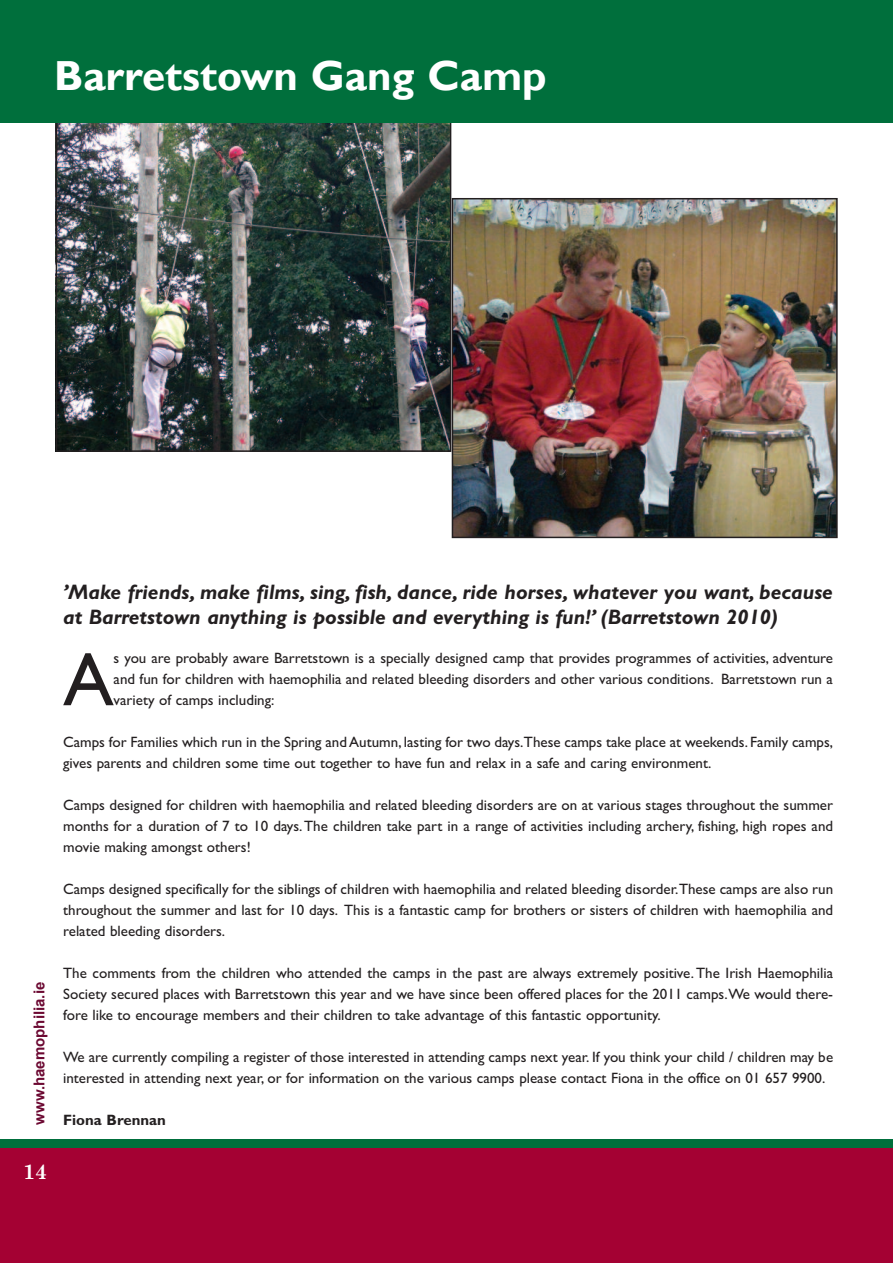
<style>
.page{position:relative;width:893px;height:1263px;background:#fff}
.page>*{position:absolute;margin:0;border:0;box-sizing:border-box;transform-origin:0 0}
.t1{font:75.75px "Gill Sans";color:#231f20}
.t2{font:700 42px "Gill Sans";color:#fff}
.t3{font:italic 700 21px/25.5px "Gill Sans";color:#231f20}
.t4{font:700 21px "Century Schoolbook";color:#fff}
.t5{font:15px/21px "Gill Sans";color:#231f20;text-align:justify}
.t6{font:700 15px "Arial";color:#6c0932}
.t7{font:700 15px "Gill Sans";color:#231f20}
</style>
<div class="page">
<img style="left:54px;top:122px;width:839px;height:417px">
<div style="left:0;top:1146px;width:893px;height:117px;background:#a40133"></div>
<div style="left:0;top:1140px;width:893px;height:8px;background:#006f3c"></div>
<div style="left:0;top:0;width:893px;height:122px;background:#006f3c"></div>
<h2 class="t2" style="left:54px;top:51px;width:494px">Barretstown Gang Camp</h2>
<p class="t6" style="left:31px;top:1125px;width:144px;rotate:-90deg">www.haemophilia.ie</p>
<h3 class="t3" style="left:63px;top:579px;width:771px">’Make friends, make films, sing, fish, dance, ride horses, whatever you want, because at Barretstown anything is possible and everything is fun!’ (Barretstown 2010)</h3>
<h1 class="t1" style="left:63px;top:635px;width:52px">A</h1>
<p class="t5" style="left:114px;top:647px;width:721px">s you are probably aware Barretstown is a specially designed camp that provides programmes of activities, adventure and fun for children with haemophilia and related bleeding disorders and other various conditions. Barretstown run a variety of camps including:</p>
<p class="t5" style="left:63px;top:731px;width:771px">Camps for Families which run in the Spring and Autumn, lasting for two days.These camps take place at weekends. Family camps, gives parents and children some time out together to have fun and relax in a safe and caring environment.</p>
<p class="t5" style="left:63px;top:794px;width:771px">Camps designed for children with haemophilia and related bleeding disorders are on at various stages throughout the summer months for a duration of 7 to 10 days.The children take part in a range of activities including archery, fishing, high ropes and movie making amongst others!</p>
<p class="t5" style="left:63px;top:878px;width:771px">Camps designed specifically for the siblings of children with haemophilia and related bleeding disorder.These camps are also run throughout the summer and last for 10 days. This is a fantastic camp for brothers or sisters of children with haemophilia and related bleeding disorders.</p>
<p class="t5" style="left:63px;top:962px;width:771px">The comments from the children who attended the camps in the past are always extremely positive. The Irish Haemophilia Society secured places with Barretstown this year and we have since been offered places for the 2011 camps.We would there&shy;fore like to encourage members and their children to take advantage of this fantastic opportunity.</p>
<p class="t5" style="left:63px;top:1046px;width:771px">We are currently compiling a register of those interested in attending camps next year. If you think your child / children may be interested in attending next year, or for information on the various camps please contact Fiona in the office on 01 657 9900.</p>
<p class="t7" style="left:63px;top:1111px;width:104px">Fiona Brennan</p>
<h3 class="t4" style="left:23px;top:1159px;width:26px">14</h3>
</div>
